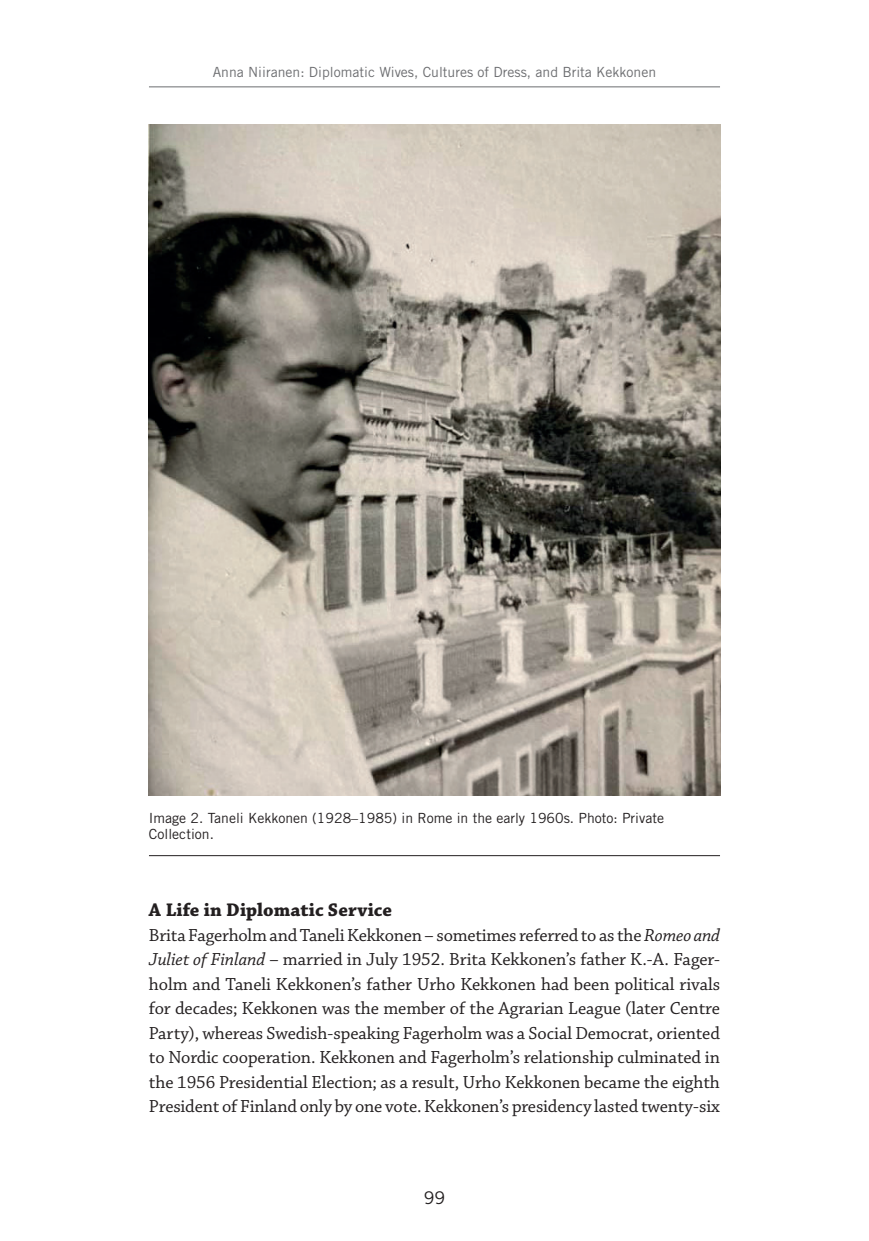
<style>
.page{position:relative;width:869px;height:1241px;background:#fff}
.page>*{position:absolute;margin:0;border:0;box-sizing:border-box;transform-origin:0 0}
.t1{font:700 19.25px "Chaparral Pro";color:#231f20}
.t2{font:18.38px/24.5px "Chaparral Pro";letter-spacing:-.01em;color:#231f20;text-align:justify}
.t3{font:17.5px "Trade Gothic LT Std";color:#231f20}
.t4{font:14px/16.8px "Trade Gothic LT Std";color:#231f20}
.t5{font:14px "Trade Gothic LT Std";color:#6c6d70}
.s1{font-style:italic}
</style>
<div class="page">
<hr style="left:149px;top:86px;width:570px;height:1px;background:#6c6d70">
<hr style="left:149px;top:855px;width:570px;height:1px;background:#231f20">
<img style="left:149px;top:124px;width:570px;height:671px">
<p class="t5" style="left:213px;top:64px;width:445px">Anna Niiranen: Diplomatic Wives, Cultures of Dress, and Brita Kekkonen</p>
<p class="t4" style="left:149px;top:808px;width:516px">Image 2. Taneli Kekkonen (1928–1985) in Rome in the early 1960s. Photo: Private<br>Collection.</p>
<p class="t1" style="left:149px;top:898px;width:244px">A Life in Diplomatic Service</p>
<p class="t2" style="left:149px;top:923px;width:572px">Brita Fagerholm and Taneli Kekkonen – sometimes referred to as the <span class="s1">Romeo and Juliet of Finland</span> – married in July 1952. Brita Kekkonen’s father K.-A. Fager&shy;holm and Taneli Kekkonen’s father Urho Kekkonen had been political rivals for decades; Kekkonen was the member of the Agrarian League (later Centre Party), whereas Swedish-speaking Fagerholm was a Social Democrat, oriented to Nordic cooperation. Kekkonen and Fagerholm’s relationship culminated in the 1956 Presidential Election; as a result, Urho Kekkonen became the eighth President of Finland only by one vote. Kekkonen’s presidency lasted twenty-six</p>
<p class="t3" style="left:423px;top:1186px;width:23px">99</p>
</div>
